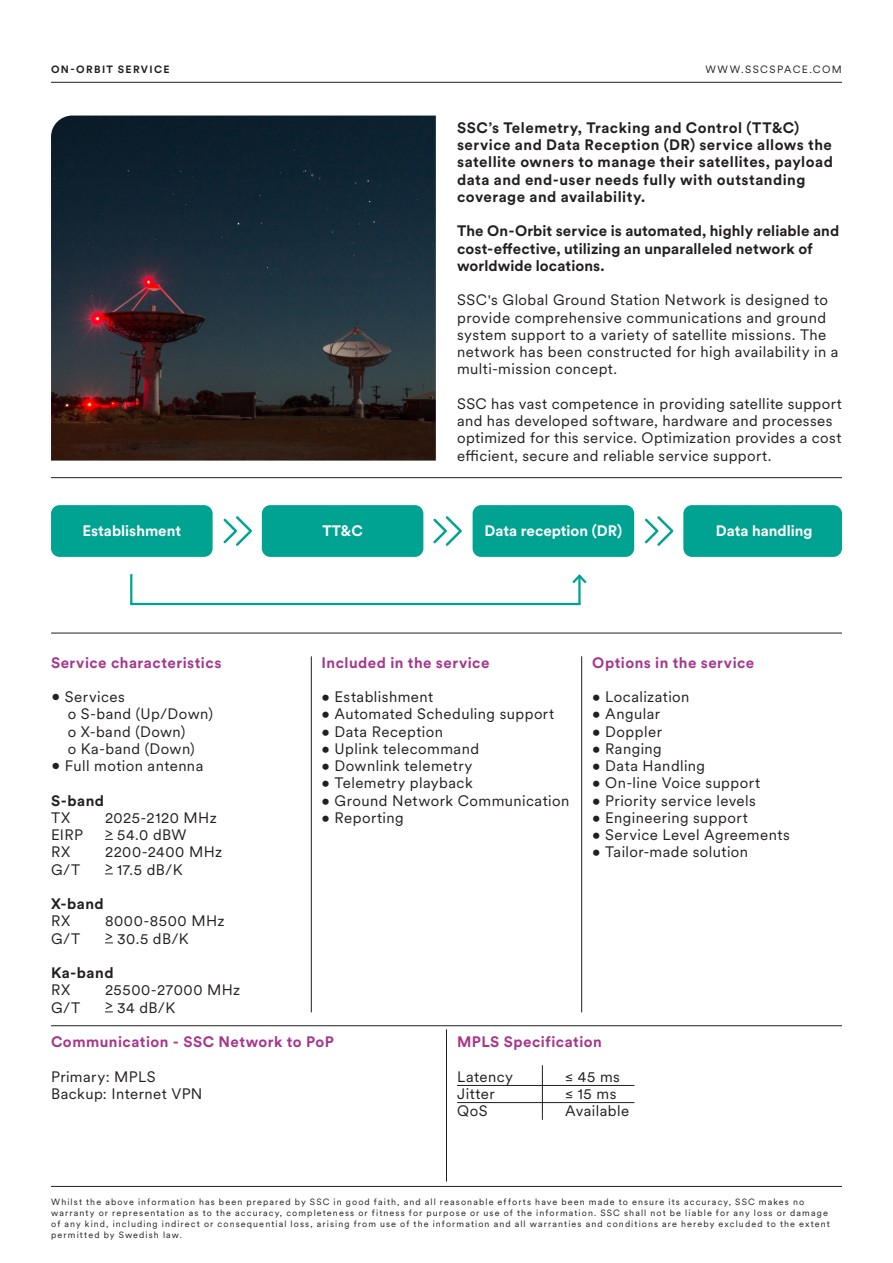
<style>
.page{position:relative;width:893px;height:1263px;background:#fff}
.page>*{position:absolute;margin:0;border:0;box-sizing:border-box;transform-origin:0 0}
.intro{font:15px/17.2px "Circular XX";letter-spacing:.03em;color:#231f20}
.intro-2{font:700 15px/17.2px "Circular XX";letter-spacing:.03em;color:#231f20}
.intro-3{font:700 15px/17.2px "Circular XX";letter-spacing:.005em;color:#231f20}
.intro-4{font:700 15px "Circular XX";letter-spacing:.03em;color:#a6368c}
.t1{font:700 15px "Circular XX";color:#fff}
.t2{font:10.5px "Circular XX";letter-spacing:.13em;color:#231f20}
.page_number{font:700 10.5px "Circular XX";letter-spacing:.13em;color:#231f20}
.page_number-2{font:9px/10.8px "Circular XX";letter-spacing:.125em;color:#231f20}
.s1{font-family:"Helvetica Neue"}
</style>
<div class="page">
<hr style="left:51px;top:82px;width:791px;height:1px;background:#231f20">
<hr style="left:51px;top:1186px;width:791px;height:1px;background:#231f20">
<img style="left:51px;top:116px;width:385px;height:345px">
<hr style="left:51px;top:633px;width:791px;height:1px;background:#231f20">
<hr style="left:51px;top:477px;width:791px;height:1px;background:#231f20">
<hr style="left:51px;top:1025px;width:791px;height:1px;background:#231f20">
<hr style="left:311px;top:656px;width:1px;height:356px;background:#231f20">
<hr style="left:581px;top:656px;width:1px;height:356px;background:#231f20">
<hr style="left:446px;top:1029px;width:1px;height:152px;background:#231f20">
<hr style="left:542px;top:1065px;width:1px;height:55px;background:#231f20">
<hr style="left:457px;top:1085px;width:177px;height:1px;background:#231f20">
<hr style="left:457px;top:1102px;width:177px;height:1px;background:#231f20">
<div style="left:51px;top:505px;width:162px;height:52px;background:#00a391;border-radius:9px"></div>
<div style="left:262px;top:505px;width:161px;height:52px;background:#00a391;border-radius:9px"></div>
<div style="left:473px;top:505px;width:161px;height:52px;background:#00a391;border-radius:9px"></div>
<div style="left:683px;top:505px;width:159px;height:52px;background:#00a391;border-radius:9px"></div>
<hr style="left:578px;top:576px;width:3px;height:28px;background:#00a391">
<svg style="left:572px;top:574px;width:15px;height:12px"></svg>
<hr style="left:130px;top:574px;width:2px;height:30px;background:#00a391">
<hr style="left:130px;top:603px;width:451px;height:2px;background:#00a391">
<svg style="left:223px;top:516px;width:29px;height:30px"></svg>
<svg style="left:433px;top:516px;width:29px;height:30px"></svg>
<svg style="left:645px;top:516px;width:28px;height:30px"></svg>
<p class="page_number" style="left:51px;top:62px;width:120px">ON-ORBIT SERVICE</p>
<p class="t2" style="left:705px;top:62px;width:138px">WWW.SSCSPACE.COM</p>
<p class="intro-2" style="left:457px;top:118px;width:377px">SSC’s Telemetry, Tracking and Control (TT&amp;C) service and Data Reception (DR) service allows the satellite owners to manage their satellites, payload data and end-user needs fully with outstanding coverage and availability.</p>
<p class="intro-3" style="left:457px;top:222px;width:384px">The On-Orbit service is automated, highly reliable and cost-effective, utilizing an unparalleled network of worldwide locations.</p>
<p class="intro" style="left:457px;top:291px;width:383px">SSC's Global Ground Station Network is designed to provide comprehensive communications and ground system support to a variety of satellite missions. The network has been constructed for high availability in a multi-mission concept.</p>
<p class="intro" style="left:457px;top:394px;width:386px">SSC has vast competence in providing satellite support and has developed software, hardware and processes optimized for this service. Optimization provides a cost efficient, secure and reliable service support.</p>
<p class="t1" style="left:83px;top:520px;width:100px">Establishment</p>
<p class="t1" style="left:322px;top:520px;width:42px">TT&amp;C</p>
<p class="t1" style="left:485px;top:520px;width:139px">Data reception (DR)</p>
<p class="t1" style="left:716px;top:520px;width:98px">Data handling</p>
<p class="intro-4" style="left:51px;top:652px;width:172px">Service characteristics</p>
<p class="intro" style="left:51px;top:688px;width:75px"><span class="s1">●</span> Services</p>
<p class="intro" style="left:68px;top:705px;width:147px">o S-band (Up/Down)</p>
<p class="intro" style="left:68px;top:722px;width:119px">o X-band (Down)</p>
<p class="intro" style="left:68px;top:739px;width:128px">o Ka-band (Down)</p>
<p class="intro" style="left:51px;top:757px;width:154px"><span class="s1">●</span> Full motion antenna</p>
<p class="intro-2" style="left:51px;top:791px;width:55px">S-band</p>
<p class="intro" style="left:51px;top:808px;width:21px">TX</p>
<p class="intro" style="left:105px;top:808px;width:113px">2025-2120 MHz</p>
<p class="intro" style="left:51px;top:826px;width:34px">EIRP</p>
<p class="intro" style="left:105px;top:826px;width:83px">&gt; 54.0 dBW</p>
<p class="intro" style="left:51px;top:843px;width:21px">RX</p>
<p class="intro" style="left:105px;top:843px;width:119px">2200-2400 MHz</p>
<p class="intro" style="left:51px;top:860px;width:31px">G/T</p>
<p class="intro" style="left:105px;top:860px;width:79px">&gt; 17.5 dB/K</p>
<p class="intro-2" style="left:51px;top:895px;width:54px">X-band</p>
<p class="intro" style="left:51px;top:912px;width:21px">RX</p>
<p class="intro" style="left:105px;top:912px;width:121px">8000-8500 MHz</p>
<p class="intro" style="left:51px;top:929px;width:31px">G/T</p>
<p class="intro" style="left:105px;top:929px;width:85px">&gt; 30.5 dB/K</p>
<p class="intro-2" style="left:51px;top:964px;width:64px">Ka-band</p>
<p class="intro" style="left:51px;top:981px;width:21px">RX</p>
<p class="intro" style="left:105px;top:981px;width:137px">25500-27000 MHz</p>
<p class="intro" style="left:51px;top:998px;width:31px">G/T</p>
<p class="intro" style="left:105px;top:998px;width:72px">&gt; 34 dB/K</p>
<p class="intro-4" style="left:322px;top:652px;width:169px">Included in the service</p>
<p class="intro" style="left:322px;top:688px;width:113px">• Establishment</p>
<p class="intro" style="left:322px;top:705px;width:234px">• Automated Scheduling support</p>
<p class="intro" style="left:322px;top:722px;width:123px">• Data Reception</p>
<p class="intro" style="left:322px;top:739px;width:159px">• Uplink telecommand</p>
<p class="intro" style="left:322px;top:757px;width:152px">• Downlink telemetry</p>
<p class="intro" style="left:322px;top:774px;width:153px">• Telemetry playback</p>
<p class="intro" style="left:322px;top:791px;width:249px">• Ground Network Communication</p>
<p class="intro" style="left:322px;top:808px;width:84px">• Reporting</p>
<p class="intro-4" style="left:592px;top:652px;width:164px">Options in the service</p>
<p class="intro" style="left:592px;top:688px;width:99px">• Localization</p>
<p class="intro" style="left:592px;top:705px;width:69px">• Angular</p>
<p class="intro" style="left:592px;top:722px;width:71px">• Doppler</p>
<p class="intro" style="left:592px;top:739px;width:71px">• Ranging</p>
<p class="intro" style="left:592px;top:757px;width:114px">• Data Handling</p>
<p class="intro" style="left:592px;top:774px;width:169px">• On-line Voice support</p>
<p class="intro" style="left:592px;top:791px;width:165px">• Priority service levels</p>
<p class="intro" style="left:592px;top:808px;width:157px">• Engineering support</p>
<p class="intro" style="left:592px;top:826px;width:199px">• Service Level Agreements</p>
<p class="intro" style="left:592px;top:843px;width:157px">• Tailor-made solution</p>
<p class="intro-4" style="left:51px;top:1031px;width:284px">Communication - SSC Network to PoP</p>
<p class="intro" style="left:51px;top:1067px;width:106px">Primary: MPLS</p>
<p class="intro" style="left:51px;top:1084px;width:153px">Backup: Internet VPN</p>
<p class="intro-4" style="left:457px;top:1031px;width:146px">MPLS Specification</p>
<p class="intro" style="left:457px;top:1067px;width:57px">Latency</p>
<p class="intro" style="left:565px;top:1067px;width:56px">≤ 45 ms</p>
<p class="intro" style="left:457px;top:1084px;width:39px">Jitter</p>
<p class="intro" style="left:565px;top:1084px;width:53px">≤ 15 ms</p>
<p class="intro" style="left:457px;top:1102px;width:32px">QoS</p>
<p class="intro" style="left:565px;top:1102px;width:66px">Available</p>
<p class="page_number-2" style="left:51px;top:1196px;width:780px">Whilst the above information has been prepared by SSC in good faith, and all reasonable efforts have been made to ensure its accuracy, SSC makes no warranty or representation as to the accuracy, completeness or fitness for purpose or use of the information. SSC shall not be liable for any loss or damage of any kind, including indirect or consequential loss, arising from use of the information and all warranties and conditions are hereby excluded to the extent permitted by Swedish law.</p>
</div>
